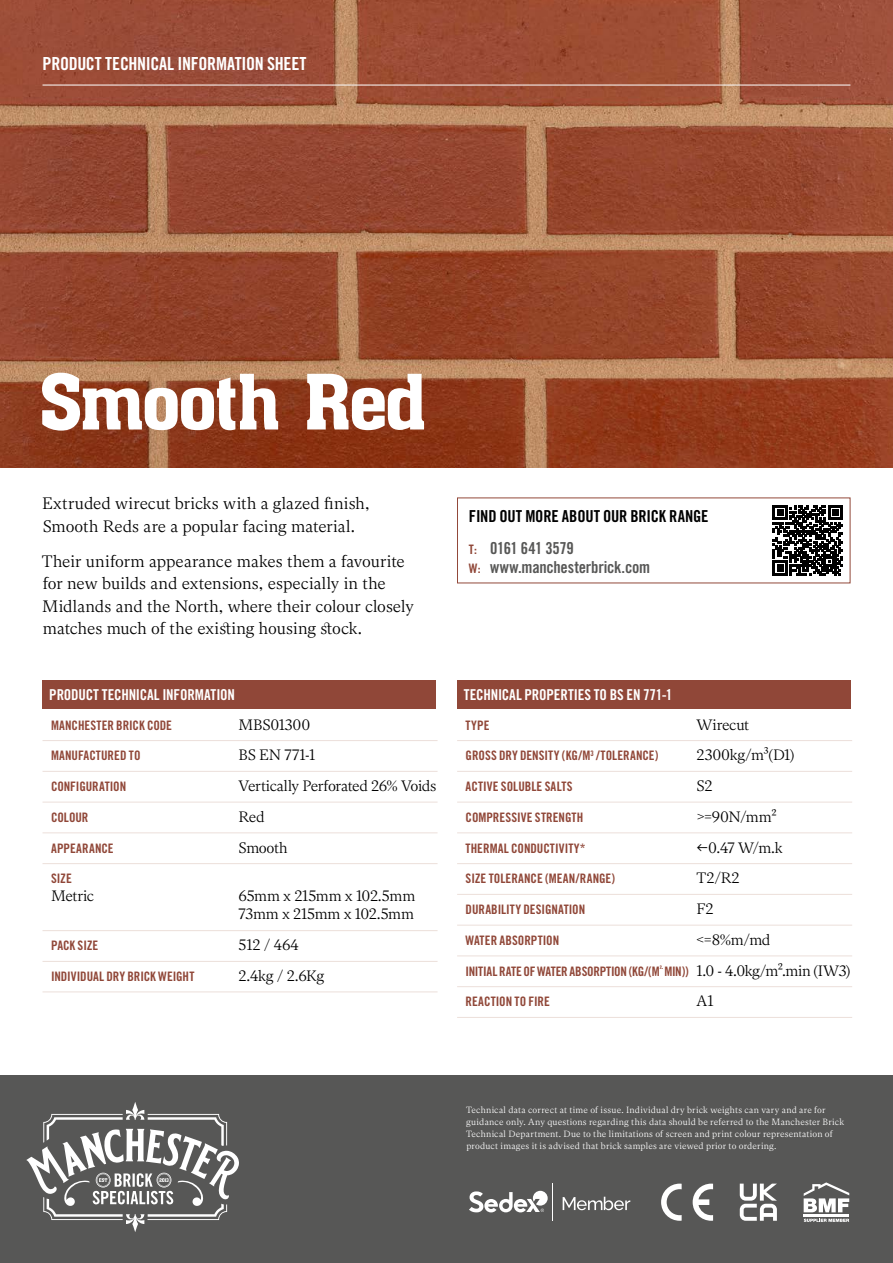
<style>
.page{position:relative;width:893px;height:1263px;background:#fff}
.page>*{position:absolute;margin:0;border:0;box-sizing:border-box;transform-origin:0 0}
.t1{font:75px "Aachen BT";letter-spacing:-.05em;color:#fff}
.t2{font:18px "Trade Gothic Bold Cond Twenty";letter-spacing:-.015em;color:#fff}
.t3{font:300 16.5px/22.5px "INDEPENDENT Text";letter-spacing:.005em;color:#000}
.t4{font:16.5px/32.2px "Trade Gothic Bold Cond Twenty";letter-spacing:-.015em;color:#000}
.t5{font:16.5px "Trade Gothic Bold Cond Twenty";letter-spacing:-.015em;color:#575756}
.t6{font:300 15px/18px "INDEPENDENT Text";letter-spacing:-.015em;color:#000}
.t7{font:15px "Trade Gothic Bold Cond Twenty";letter-spacing:-.01em;color:#fff}
.t8{font:13.05px "Trade Gothic Bold Cond Twenty";letter-spacing:-.005em;color:#904738}
.t9{font:13.05px "Trade Gothic Bold Cond Twenty";letter-spacing:.015em;color:#904738}
.t10{font:300 9px/12px "INDEPENDENT Text";letter-spacing:.02em;color:#fff}
.s1{font-size:13.05px;color:#904738}
.s2{color:#575756}
.s3{font-family:"Trade Gothic Bold Cond Twenty";font-weight:400;font-size:13.05px;color:#904738}
</style>
<div class="page">
<div style="left:43px;top:680px;width:393px;height:29px;background:#904738"></div>
<div style="left:457px;top:680px;width:393px;height:29px;background:#904738"></div>
<hr style="left:43px;top:740px;width:395px;height:1px;background:#ecdfda">
<hr style="left:43px;top:771px;width:395px;height:1px;background:#ecdfda">
<hr style="left:43px;top:802px;width:395px;height:1px;background:#ecdfda">
<hr style="left:43px;top:832px;width:395px;height:1px;background:#ecdfda">
<hr style="left:43px;top:863px;width:395px;height:1px;background:#ecdfda">
<hr style="left:43px;top:930px;width:395px;height:1px;background:#ecdfda">
<hr style="left:43px;top:961px;width:395px;height:1px;background:#ecdfda">
<hr style="left:43px;top:991px;width:395px;height:1px;background:#ecdfda">
<hr style="left:457px;top:740px;width:395px;height:1px;background:#ecdfda">
<hr style="left:457px;top:771px;width:395px;height:1px;background:#ecdfda">
<hr style="left:457px;top:802px;width:395px;height:1px;background:#ecdfda">
<hr style="left:457px;top:832px;width:395px;height:1px;background:#ecdfda">
<hr style="left:457px;top:863px;width:395px;height:1px;background:#ecdfda">
<hr style="left:457px;top:894px;width:395px;height:1px;background:#ecdfda">
<hr style="left:457px;top:925px;width:395px;height:1px;background:#ecdfda">
<hr style="left:457px;top:955px;width:395px;height:1px;background:#ecdfda">
<hr style="left:457px;top:986px;width:395px;height:1px;background:#ecdfda">
<hr style="left:457px;top:1017px;width:395px;height:1px;background:#ecdfda">
<img style="left:0;top:0;width:893px;height:468px">
<div style="left:0;top:1076px;width:893px;height:187px;background:#575756"></div>
<hr style="left:43px;top:85px;width:807px;height:1px;background:#fff">
<svg style="left:26px;top:1102px;width:213px;height:130px"></svg>
<svg style="left:773px;top:505px;width:70px;height:70px"></svg>
<svg style="left:693px;top:1183px;width:20px;height:38px"></svg>
<svg style="left:661px;top:1183px;width:21px;height:38px"></svg>
<svg style="left:563px;top:1197px;width:67px;height:13px"></svg>
<hr style="left:553px;top:1183px;width:1px;height:38px;background:#fff">
<svg style="left:469px;top:1191px;width:79px;height:21px"></svg>
<hr style="left:804px;top:1214px;width:45px;height:3px;background:#fff">
<svg style="left:804px;top:1182px;width:45px;height:30px"></svg>
<svg style="left:804px;top:1219px;width:45px;height:3px"></svg>
<svg style="left:740px;top:1183px;width:37px;height:38px"></svg>
<h2 class="t2" style="left:43px;top:52px;width:266px">PRODUCT TECHNICAL INFORMATION SHEET</h2>
<h1 class="t1" style="left:38px;top:355px;width:391px">Smooth Red</h1>
<h3 class="t3" style="left:42px;top:492px;width:329px">Extruded wirecut bricks with a glazed finish,<br>Smooth Reds are a popular facing material.</h3>
<h3 class="t3" style="left:42px;top:550px;width:374px">Their uniform appearance makes them a favourite for new builds and extensions, especially in the Midlands and the North, where their colour closely matches much of the existing housing stock.</h3>
<h3 class="t4" style="left:469px;top:499px;width:241px">FIND OUT MORE ABOUT OUR BRICK RANGE<br><span class="s1">T:</span> <span class="s2">0161 641 3579</span></h3>
<h3 class="t5" style="left:469px;top:557px;width:183px"><span class="s1">W:</span> www.manchesterbrick.com</h3>
<h3 class="t7" style="left:49px;top:685px;width:187px">PRODUCT TECHNICAL INFORMATION</h3>
<h3 class="t7" style="left:464px;top:685px;width:210px">TECHNICAL PROPERTIES TO BS EN 771-1</h3>
<h3 class="t8" style="left:51px;top:717px;width:123px">MANCHESTER BRICK CODE</h3>
<h3 class="t6" style="left:239px;top:716px;width:73px">MBS01300</h3>
<h3 class="t8" style="left:51px;top:748px;width:91px">MANUFACTURED TO</h3>
<h3 class="t6" style="left:239px;top:746px;width:78px">BS EN 771-1</h3>
<h3 class="t8" style="left:51px;top:778px;width:77px">CONFIGURATION</h3>
<h3 class="t6" style="left:239px;top:777px;width:199px">Vertically Perforated 26% Voids</h3>
<h3 class="t8" style="left:51px;top:809px;width:39px">COLOUR</h3>
<h3 class="t6" style="left:239px;top:808px;width:27px">Red</h3>
<h3 class="t9" style="left:51px;top:840px;width:64px">APPEARANCE</h3>
<h3 class="t6" style="left:239px;top:839px;width:51px">Smooth</h3>
<h3 class="t8" style="left:51px;top:871px;width:22px">SIZE</h3>
<h3 class="t6" style="left:51px;top:887px;width:45px">Metric</h3>
<h3 class="t6" style="left:239px;top:887px;width:178px">65mm x 215mm x 102.5mm<br>73mm x 215mm x 102.5mm</h3>
<h3 class="t8" style="left:51px;top:937px;width:49px">PACK SIZE</h3>
<h3 class="t6" style="left:239px;top:936px;width:62px">512 / 464</h3>
<h3 class="t8" style="left:51px;top:968px;width:145px">INDIVIDUAL DRY BRICK WEIGHT</h3>
<h3 class="t6" style="left:239px;top:967px;width:87px">2.4kg / 2.6Kg</h3>
<h3 class="t8" style="left:466px;top:717px;width:25px">TYPE</h3>
<h3 class="t6" style="left:697px;top:716px;width:54px">Wirecut</h3>
<h3 class="t8" style="left:466px;top:748px;width:194px">GROSS DRY DENSITY (KG/M<sup>3</sup> /TOLERANCE)</h3>
<h3 class="t6" style="left:697px;top:746px;width:99px">2300kg/m³(D1)</h3>
<h3 class="t8" style="left:466px;top:778px;width:108px">ACTIVE SOLUBLE SALTS</h3>
<h3 class="t6" style="left:697px;top:777px;width:18px">S2</h3>
<h3 class="t8" style="left:466px;top:809px;width:119px">COMPRESSIVE STRENGTH</h3>
<h3 class="t6" style="left:697px;top:808px;width:82px">&gt;=90N/mm²</h3>
<h3 class="t8" style="left:466px;top:840px;width:121px">THERMAL CONDUCTIVITY*</h3>
<h3 class="t6" style="left:697px;top:839px;width:87px">&lt;-0.47 W/m.k</h3>
<h3 class="t8" style="left:466px;top:871px;width:151px">SIZE TOLERANCE (MEAN/RANGE)</h3>
<h3 class="t6" style="left:697px;top:869px;width:45px">T2/R2</h3>
<h3 class="t8" style="left:466px;top:901px;width:121px">DURABILITY DESIGNATION</h3>
<h3 class="t6" style="left:697px;top:900px;width:19px">F2</h3>
<h3 class="t8" style="left:466px;top:932px;width:95px">WATER ABSORPTION</h3>
<h3 class="t6" style="left:697px;top:931px;width:75px">&lt;=8%m/md</h3>
<h3 class="t8" style="left:466px;top:963px;width:199px">INITIAL RATE OF WATER ABSORPTION (KG/(M<sup>².</sup></h3>
<h3 class="t6" style="left:664px;top:962px;width:187px"><span class="s3">MIN))</span> 1.0 - 4.0kg/m².min (IW3)</h3>
<h3 class="t8" style="left:466px;top:994px;width:86px">REACTION TO FIRE</h3>
<h3 class="t6" style="left:697px;top:992px;width:18px">A1</h3>
<p class="t10" style="left:466px;top:1104px;width:380px">Technical data correct at time of issue. Individual dry brick weights can vary and are for guidance only. Any questions regarding this data should be referred to the Manchester Brick Technical Department. Due to the limitations of screen and print colour representation of product images it is advised that brick samples are viewed prior to ordering.</p>
</div>
